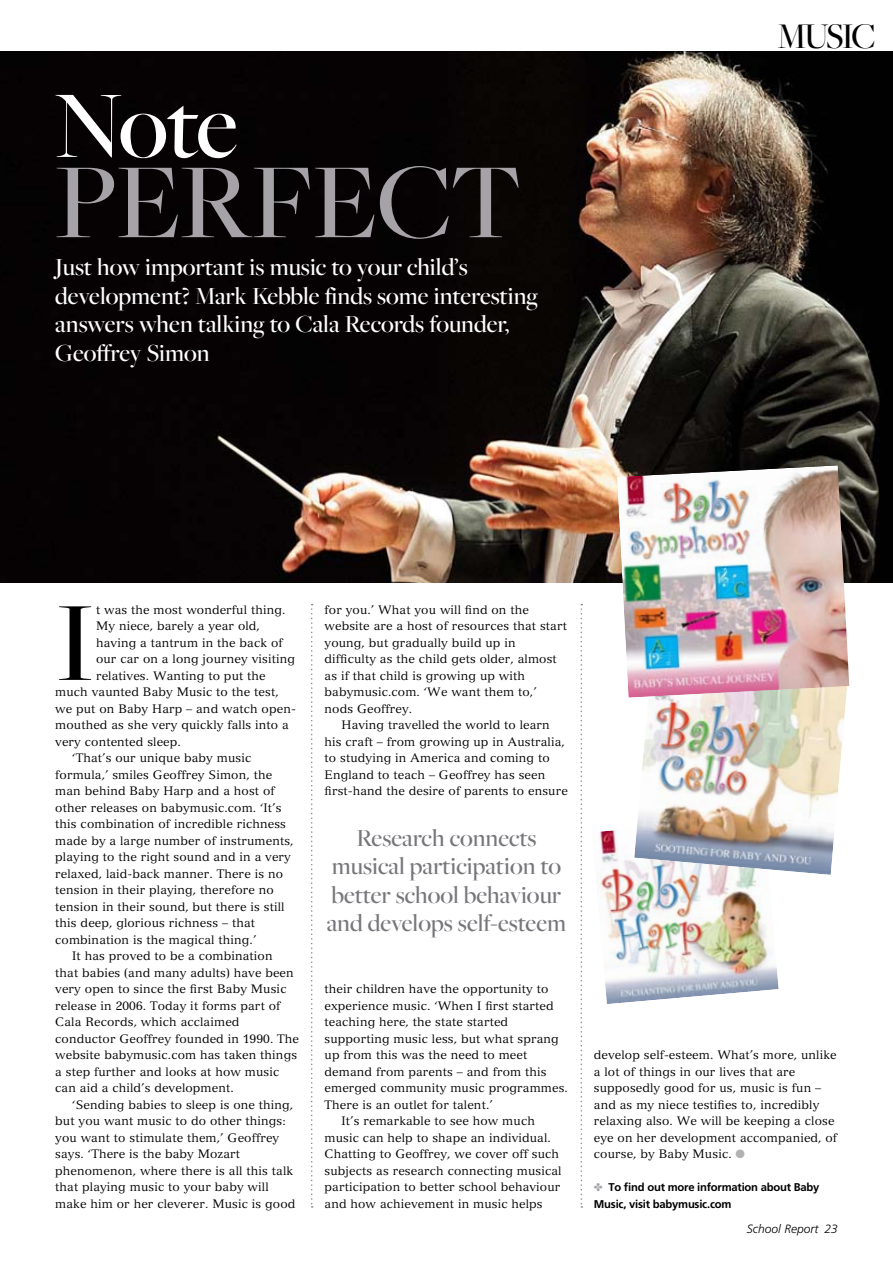
<style>
.page{position:relative;width:893px;height:1263px;background:#fff}
.page>*{position:absolute;margin:0;border:0;box-sizing:border-box;transform-origin:0 0}
.t1{font:500 117.6px "Freight Big Pro";color:#000}
.t2{font:500 111px "Freight Big Pro";letter-spacing:-.01em;color:#a5a3a8}
.t3{font:500 99px "Freight Big Pro";color:#fff}
.t4{font:500 37.5px "Freight Big Pro";letter-spacing:-.06em;color:#000;scale:.95 1}
.t5{font:500 25.5px/28.5px "Freight Big Pro";color:#fff}
.t6{font:500 25.5px/28.5px "Freight Big Pro";color:#78767b;text-align:center}
.t7{font:12px/16.5px "Versailles";letter-spacing:.01em;color:#000}
.t8{font:italic 300 12px "Frutiger";color:#000}
.t9{font:700 11.25px/16.5px "Frutiger";letter-spacing:-.02em;color:#000}
.s1{color:#b1b2b4}
</style>
<div class="page">
<img style="left:0;top:51px;width:893px;height:531px">
<img style="left:596px;top:830px;width:183px;height:174px">
<img style="left:634px;top:698px;width:212px;height:177px">
<img style="left:617px;top:465px;width:232px;height:233px">
<svg style="left:311px;top:604px;width:2px;height:604px"></svg>
<svg style="left:581px;top:604px;width:1px;height:604px"></svg>
<h3 class="t3" style="left:55px;top:60px;width:184px">Note</h3>
<h2 class="t2" style="left:55px;top:129px;width:468px">perfect</h2>
<h3 class="t5" style="left:55px;top:252px;width:484px">Just how important is music to your child’s development? Mark Kebble finds some interesting answers when talking to Cala Records founder, Geoffrey Simon</h3>
<h3 class="t4" style="left:777px;top:12px;width:106px">MUSIC</h3>
<h1 class="t1" style="left:55px;top:565px;width:41px">I</h1>
<p class="t7" style="left:96px;top:601px;width:191px">t was the most wonderful thing.</p>
<p class="t7" style="left:96px;top:618px;width:165px">My niece, barely a year old,</p>
<p class="t7" style="left:96px;top:634px;width:188px">having a tantrum in the back of</p>
<p class="t7" style="left:96px;top:651px;width:200px">our car on a long journey visiting</p>
<p class="t7" style="left:96px;top:667px;width:171px">relatives. Wanting to put the</p>
<p class="t7" style="left:55px;top:684px;width:225px">much vaunted Baby Music to the test,</p>
<p class="t7" style="left:55px;top:700px;width:242px">we put on Baby Harp – and watch open-</p>
<p class="t7" style="left:55px;top:717px;width:235px">mouthed as she very quickly falls into a</p>
<p class="t7" style="left:55px;top:733px;width:127px">very contented sleep.</p>
<p class="t7" style="left:72px;top:750px;width:180px">‘That’s our unique baby music</p>
<p class="t7" style="left:55px;top:766px;width:218px">formula,’ smiles Geoffrey Simon, the</p>
<p class="t7" style="left:55px;top:783px;width:221px">man behind Baby Harp and a host of</p>
<p class="t7" style="left:55px;top:799px;width:228px">other releases on babymusic.com. ‘It’s</p>
<p class="t7" style="left:55px;top:816px;width:232px">this combination of incredible richness</p>
<p class="t7" style="left:55px;top:832px;width:240px">made by a large number of instruments,</p>
<p class="t7" style="left:55px;top:849px;width:237px">playing to the right sound and in a very</p>
<p class="t7" style="left:55px;top:865px;width:229px">relaxed, laid-back manner. There is no</p>
<p class="t7" style="left:55px;top:882px;width:220px">tension in their playing, therefore no</p>
<p class="t7" style="left:55px;top:898px;width:231px">tension in their sound, but there is still</p>
<p class="t7" style="left:55px;top:915px;width:201px">this deep, glorious richness – that</p>
<p class="t7" style="left:55px;top:931px;width:203px">combination is the magical thing.’</p>
<p class="t7" style="left:72px;top:948px;width:202px">It has proved to be a combination</p>
<p class="t7" style="left:55px;top:964px;width:240px">that babies (and many adults) have been</p>
<p class="t7" style="left:55px;top:981px;width:233px">very open to since the first Baby Music</p>
<p class="t7" style="left:55px;top:997px;width:227px">release in 2006. Today it forms part of</p>
<p class="t7" style="left:55px;top:1014px;width:186px">Cala Records, which acclaimed</p>
<p class="t7" style="left:55px;top:1030px;width:245px">conductor Geoffrey founded in 1990. The</p>
<p class="t7" style="left:55px;top:1047px;width:243px">website babymusic.com has taken things</p>
<p class="t7" style="left:55px;top:1063px;width:226px">a step further and looks at how music</p>
<p class="t7" style="left:55px;top:1080px;width:180px">can aid a child’s development.</p>
<p class="t7" style="left:72px;top:1096px;width:222px">‘Sending babies to sleep is one thing,</p>
<p class="t7" style="left:55px;top:1113px;width:232px">but you want music to do other things:</p>
<p class="t7" style="left:55px;top:1129px;width:226px">you want to stimulate them,’ Geoffrey</p>
<p class="t7" style="left:55px;top:1146px;width:186px">says. ‘There is the baby Mozart</p>
<p class="t7" style="left:55px;top:1162px;width:239px">phenomenon, where there is all this talk</p>
<p class="t7" style="left:55px;top:1179px;width:215px">that playing music to your baby will</p>
<p class="t7" style="left:55px;top:1195px;width:242px">make him or her cleverer. Music is good</p>
<p class="t7" style="left:325px;top:601px;width:244px">for you.’ What you will find on the website are a host of resources that start young, but gradually build up in difficulty as the child gets older, almost as if that child is growing up with babymusic.com. ‘We want them to,’ nods Geoffrey.</p>
<p class="t7" style="left:325px;top:717px;width:245px;text-indent:17px">Having travelled the world to learn his craft – from growing up in Australia, to studying in America and coming to England to teach – Geoffrey has seen first-hand the desire of parents to ensure</p>
<h3 class="t6" style="left:327px;top:822px;width:241px">Research connects musical participation to better school behaviour and develops self-esteem</h3>
<p class="t7" style="left:325px;top:981px;width:225px">their children have the opportunity to</p>
<p class="t7" style="left:325px;top:997px;width:231px">experience music. ‘When I first started</p>
<p class="t7" style="left:325px;top:1014px;width:185px">teaching here, the state started</p>
<p class="t7" style="left:325px;top:1030px;width:236px">supporting music less, but what sprang</p>
<p class="t7" style="left:325px;top:1047px;width:204px">up from this was the need to meet</p>
<p class="t7" style="left:325px;top:1063px;width:224px">demand from parents – and from this</p>
<p class="t7" style="left:325px;top:1080px;width:245px">emerged community music programmes.</p>
<p class="t7" style="left:325px;top:1096px;width:170px">There is an outlet for talent.’</p>
<p class="t7" style="left:342px;top:1113px;width:195px">It’s remarkable to see how much</p>
<p class="t7" style="left:325px;top:1129px;width:228px">music can help to shape an individual.</p>
<p class="t7" style="left:325px;top:1146px;width:236px">Chatting to Geoffrey, we cover off such</p>
<p class="t7" style="left:325px;top:1162px;width:239px">subjects as research connecting musical</p>
<p class="t7" style="left:325px;top:1179px;width:237px">participation to better school behaviour</p>
<p class="t7" style="left:325px;top:1195px;width:220px">and how achievement in music helps</p>
<p class="t7" style="left:594px;top:1047px;width:245px">develop self-esteem. What’s more, unlike a lot of things in our lives that are supposedly good for us, music is fun – and as my niece testifies to, incredibly relaxing also. We will be keeping a close eye on her development accompanied, of course, by Baby Music. <span class="s1">●</span></p>
<p class="t9" style="left:594px;top:1179px;width:227px;text-indent:14px">To find out more information about Baby<br>Music, visit babymusic.com</p>
<p class="t8" style="left:747px;top:1222px;width:93px">School Report 23</p>
</div>
